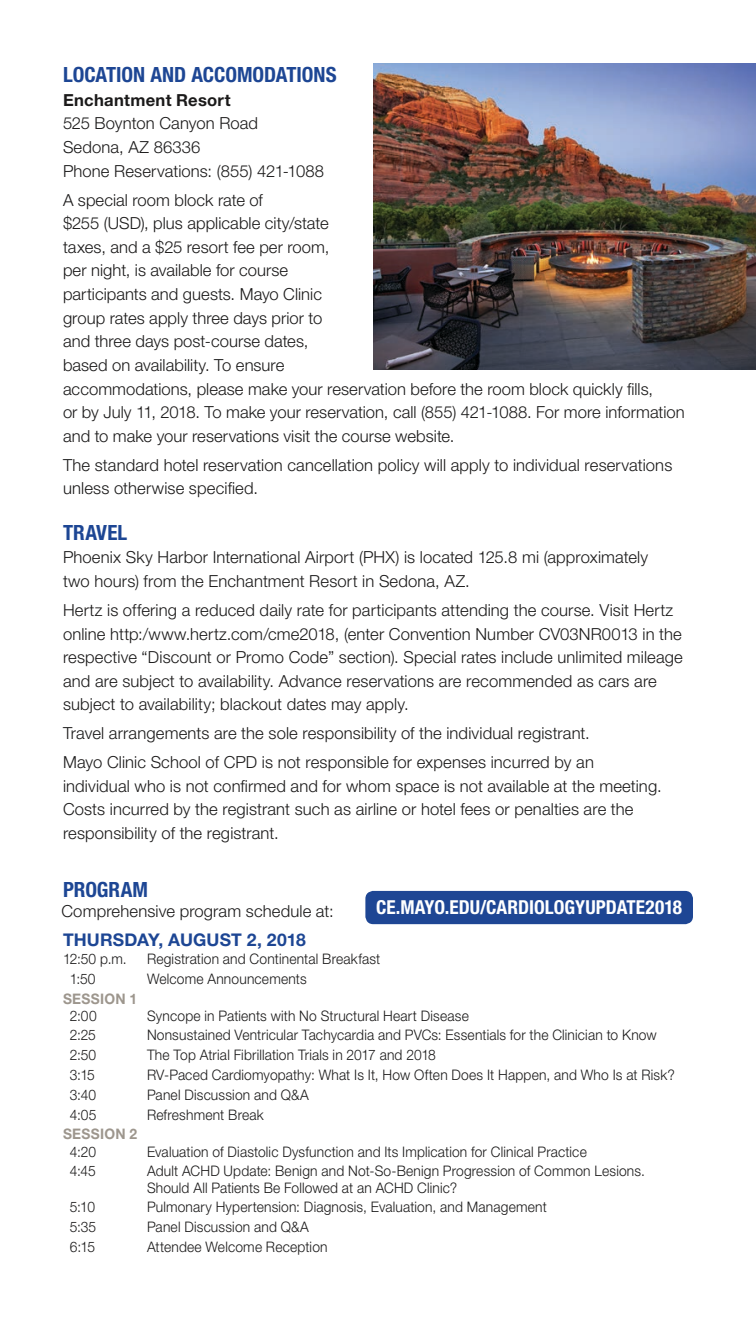
<style>
.page{position:relative;width:756px;height:1323px;background:#fff}
.page>*{position:absolute;margin:0;border:0;box-sizing:border-box;transform-origin:0 0}
.Paragraph_H1{font:700 condensed 21px "Helvetica Neue LT Std";color:#1d4694}
._1_D_Mayo_Tagline{font:700 condensed 19.25px "Helvetica Neue LT Std";color:#fff}
.DAY{font:700 17.5px "Helvetica Neue LT Std";letter-spacing:.01em;color:#1d4694}
.Body_9_5_13{font:300 16.62px/23.6px "Helvetica Neue LT Std";letter-spacing:.005em;color:#1b1a1a}
.Body_10_14{font:300 16.62px "Helvetica Neue LT Std";letter-spacing:.01em;color:#1b1a1a}
.Program_copy{font:300 14.53px/16.3px "Helvetica Neue LT Std";letter-spacing:.015em;color:#1b1a1a;scale:.95 1}
.Session_header{font:700 14.53px "Helvetica Neue LT Std";letter-spacing:.02em;color:#9d968d;scale:.95 1}
.s1{font-weight:700}
</style>
<div class="page">
<img style="left:373px;top:63px;width:383px;height:307px">
<div style="left:365px;top:891px;width:328px;height:33px;background:#1e4694;border-radius:8px"></div>
<p class="Paragraph_H1" style="left:63px;top:62px;width:275px">LOCATION AND ACCOMODATIONS</p>
<p class="Body_9_5_13" style="left:63px;top:88px;width:263px"><span class="s1">Enchantment Resort<br></span>525 Boynton Canyon Road<br>Sedona, AZ 86336<br>Phone Reservations: (855) 421-1088</p>
<p class="Body_9_5_13" style="left:63px;top:187px;width:623px">A special room block rate of<br>$255 (USD), plus applicable city/state<br>taxes, and a $25 resort fee per room,<br>per night, is available for course<br>participants and guests. Mayo Clinic<br>group rates apply three days prior to<br>and three days post-course dates,<br>based on availability. To ensure<br>accommodations, please make your reservation before the room block quickly fills,<br>or by July 11, 2018. To make your reservation, call (855) 421-1088. For more information and to make your reservations visit the course website.</p>
<p class="Body_9_5_13" style="left:63px;top:453px;width:611px">The standard hotel reservation cancellation policy will apply to individual reservations unless otherwise specified.</p>
<p class="Paragraph_H1" style="left:63px;top:520px;width:66px">TRAVEL</p>
<p class="Body_9_5_13" style="left:63px;top:545px;width:587px">Phoenix Sky Harbor International Airport (PHX) is located 125.8 mi (approximately two hours) from the Enchantment Resort in Sedona, AZ.</p>
<p class="Body_9_5_13" style="left:63px;top:598px;width:621px">Hertz is offering a reduced daily rate for participants attending the course. Visit Hertz online http:/www.hertz.com/cme2018, (enter Convention Number CV03NR0013 in the respective “Discount or Promo Code” section). Special rates include unlimited mileage and are subject to availability. Advance reservations are recommended as cars are subject to availability; blackout dates may apply.</p>
<p class="Body_9_5_13" style="left:63px;top:721px;width:528px">Travel arrangements are the sole responsibility of the individual registrant.</p>
<p class="Body_9_5_13" style="left:63px;top:750px;width:600px">Mayo Clinic School of CPD is not responsible for expenses incurred by an individual who is not confirmed and for whom space is not available at the meeting.<br>Costs incurred by the registrant such as airline or hotel fees or penalties are the responsibility of the registrant.</p>
<p class="Paragraph_H1" style="left:63px;top:877px;width:87px">PROGRAM</p>
<p class="DAY" style="left:63px;top:929px;width:244px">THURSDAY, AUGUST 2, 2018</p>
<p class="Program_copy" style="left:63px;top:950px;width:69px">12:50 p.m.</p>
<p class="Program_copy" style="left:147px;top:950px;width:247px">Registration and Continental Breakfast</p>
<p class="Program_copy" style="left:70px;top:970px;width:29px">1:50</p>
<p class="Program_copy" style="left:147px;top:970px;width:170px">Welcome Announcements</p>
<p class="Session_header" style="left:63px;top:989px;width:80px">SESSION 1</p>
<p class="Program_copy" style="left:70px;top:1007px;width:30px">2:00</p>
<p class="Program_copy" style="left:147px;top:1007px;width:340px">Syncope in Patients with No Structural Heart Disease</p>
<p class="Program_copy" style="left:70px;top:1027px;width:29px">2:25</p>
<p class="Program_copy" style="left:147px;top:1027px;width:538px">Nonsustained Ventricular Tachycardia and PVCs: Essentials for the Clinician to Know</p>
<p class="Program_copy" style="left:70px;top:1047px;width:29px">2:50</p>
<p class="Program_copy" style="left:147px;top:1047px;width:306px">The Top Atrial Fibrillation Trials in 2017 and 2018</p>
<p class="Program_copy" style="left:70px;top:1066px;width:28px">3:15</p>
<p class="Program_copy" style="left:147px;top:1066px;width:557px">RV-Paced Cardiomyopathy: What Is It, How Often Does It Happen, and Who Is at Risk?</p>
<p class="Program_copy" style="left:70px;top:1086px;width:29px">3:40</p>
<p class="Program_copy" style="left:147px;top:1086px;width:172px">Panel Discussion and Q&amp;A</p>
<p class="Program_copy" style="left:70px;top:1106px;width:29px">4:05</p>
<p class="Program_copy" style="left:147px;top:1106px;width:124px">Refreshment Break</p>
<p class="Session_header" style="left:63px;top:1125px;width:80px">SESSION 2</p>
<p class="Program_copy" style="left:70px;top:1143px;width:29px">4:20</p>
<p class="Program_copy" style="left:147px;top:1143px;width:465px">Evaluation of Diastolic Dysfunction and Its Implication for Clinical Practice</p>
<p class="Program_copy" style="left:70px;top:1163px;width:29px">4:45</p>
<p class="Program_copy" style="left:147px;top:1163px;width:526px">Adult ACHD Update: Benign and Not-So-Benign Progression of Common Lesions.<br>Should All Patients Be Followed at an ACHD Clinic?</p>
<p class="Program_copy" style="left:70px;top:1199px;width:28px">5:10</p>
<p class="Program_copy" style="left:147px;top:1199px;width:422px">Pulmonary Hypertension: Diagnosis, Evaluation, and Management</p>
<p class="Program_copy" style="left:70px;top:1219px;width:29px">5:35</p>
<p class="Program_copy" style="left:147px;top:1219px;width:172px">Panel Discussion and Q&amp;A</p>
<p class="Program_copy" style="left:70px;top:1238px;width:28px">6:15</p>
<p class="Program_copy" style="left:147px;top:1238px;width:192px">Attendee Welcome Reception</p>
<p class="Body_10_14" style="left:61px;top:901px;width:274px">Comprehensive program schedule at:</p>
<p class="_1_D_Mayo_Tagline" style="left:376px;top:896px;width:308px">CE.MAYO.EDU/CARDIOLOGYUPDATE2018</p>
</div>
